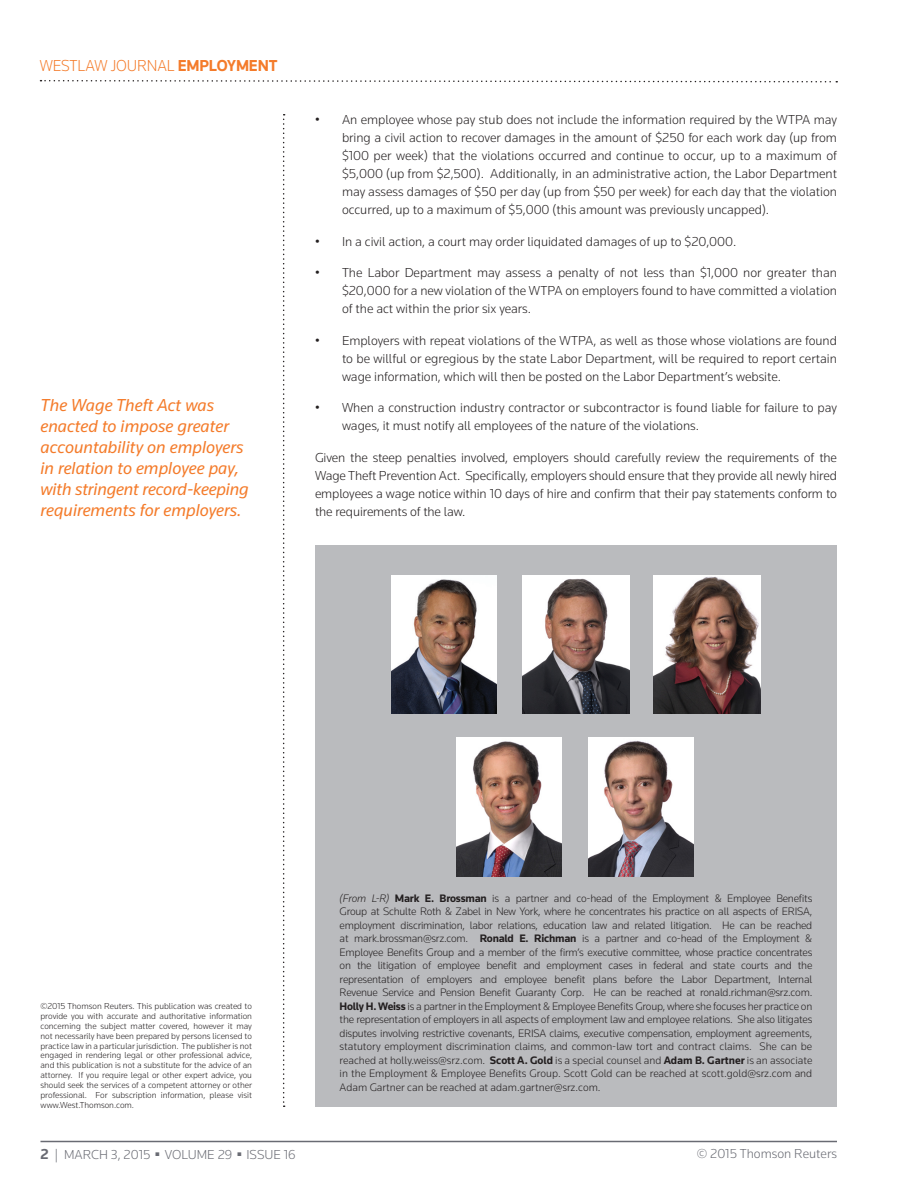
<style>
.page{position:relative;width:918px;height:1188px;background:#fff}
.page>*{position:absolute;margin:0;border:0;box-sizing:border-box;transform-origin:0 0}
.PQ{font:italic 18px/21px "Knowledge";color:#f47b2a}
.Header_L{font:300 16.5px "Knowledge";letter-spacing:-.01em;color:#f47b2a;scale:.95 1}
.t1{font:300 13.5px/18px "Knowledge";color:#231f20;text-align:justify}
.t2{font:300 13.5px "Knowledge";color:#696b73}
.AB{font:300 11.25px/13.5px "Knowledge";color:#231f20;text-align:justify}
.t3{font:300 9px/9.9px "Knowledge";color:#231f20;text-align:justify}
.s1{font-weight:700}
.s2{font-style:italic}
.s3{font-weight:700;font-size:15px}
</style>
<div class="page">
<hr style="left:40px;top:1141px;width:797px;height:1px;background:#696b73">
<svg style="left:40px;top:80px;width:797px;height:3px"></svg>
<svg style="left:283px;top:114px;width:2px;height:993px"></svg>
<div style="left:315px;top:545px;width:522px;height:562px;background:#babbbe"></div>
<img style="left:391px;top:575px;width:105px;height:139px">
<img style="left:522px;top:575px;width:108px;height:139px">
<img style="left:654px;top:575px;width:107px;height:139px">
<img style="left:457px;top:738px;width:105px;height:139px">
<img style="left:588px;top:738px;width:105px;height:139px">
<p class="Header_L" style="left:40px;top:56px;width:252px">WESTLAW JOURNAL <span class="s1">EMPLOYMENT</span></p>
<p class="PQ" style="left:40px;top:395px;width:210px">The Wage Theft Act was enacted to impose greater accountability on employers in relation to employee pay, with stringent record-keeping requirements for employers.</p>
<p class="t1" style="left:342px;top:111px;width:497px;text-indent:-27px">• An employee whose pay stub does not include the information required by the WTPA may bring a civil action to recover damages in the amount of $250 for each work day (up from $100 per week) that the violations occurred and continue to occur, up to a maximum of $5,000 (up from $2,500). Additionally, in an administrative action, the Labor Department may assess damages of $50 per day (up from $50 per week) for each day that the violation occurred, up to a maximum of $5,000 (this amount was previously uncapped).</p>
<p class="t1" style="left:315px;top:232px;width:423px">• In a civil action, a court may order liquidated damages of up to $20,000.</p>
<p class="t1" style="left:342px;top:264px;width:496px;text-indent:-27px">• The Labor Department may assess a penalty of not less than $1,000 nor greater than $20,000 for a new violation of the WTPA on employers found to have committed a violation of the act within the prior six years.</p>
<p class="t1" style="left:342px;top:331px;width:497px;text-indent:-27px">• Employers with repeat violations of the WTPA, as well as those whose violations are found to be willful or egregious by the state Labor Department, will be required to report certain wage information, which will then be posted on the Labor Department’s website.</p>
<p class="t1" style="left:342px;top:399px;width:496px;text-indent:-27px">• When a construction industry contractor or subcontractor is found liable for failure to pay wages, it must notify all employees of the nature of the violations.</p>
<p class="t1" style="left:315px;top:448px;width:524px">Given the steep penalties involved, employers should carefully review the requirements of the Wage Theft Prevention Act. Specifically, employers should ensure that they provide all newly hired employees a wage notice within 10 days of hire and confirm that their pay statements conform to the requirements of the law.</p>
<p class="t3" style="left:40px;top:1001px;width:213px">©2015 Thomson Reuters. This publication was created to provide you with accurate and authoritative information concerning the subject matter covered, however it may not necessarily have been prepared by persons licensed to practice law in a particular jurisdiction. The publisher is not engaged in rendering legal or other professional advice, and this publication is not a substitute for the advice of an attorney. If you require legal or other expert advice, you should seek the services of a competent attorney or other professional. For subscription information, please visit www.West.Thomson.com.</p>
<p class="AB" style="left:340px;top:891px;width:474px"><span class="s2">(From L-R)</span> <span class="s1">Mark E. Brossman</span> is a partner and co-head of the Employment &amp; Employee Benefits Group at Schulte Roth &amp; Zabel in New York, where he concentrates his practice on all aspects of ERISA, employment discrimination, labor relations, education law and related litigation. He can be reached at mark.brossman@srz.com. <span class="s1">Ronald E. Richman</span> is a partner and co-head of the Employment &amp; Employee Benefits Group and a member of the firm’s executive committee, whose practice concentrates on the litigation of employee benefit and employment cases in federal and state courts and the representation of employers and employee benefit plans before the Labor Department, Internal Revenue Service and Pension Benefit Guaranty Corp. He can be reached at ronald.richman@srz.com.<br><span class="s1">Holly H. Weiss</span> is a partner in the Employment &amp; Employee Benefits Group, where she focuses her practice on the representation of employers in all aspects of employment law and employee relations. She also litigates disputes involving restrictive covenants, ERISA claims, executive compensation, employment agreements, statutory employment discrimination claims, and common-law tort and contract claims. She can be reached at holly.weiss@srz.com. <span class="s1">Scott A. Gold</span> is a special counsel and <span class="s1">Adam B. Gartner</span> is an associate in the Employment &amp; Employee Benefits Group. Scott Gold can be reached at scott.gold@srz.com and Adam Gartner can be reached at adam.gartner@srz.com.</p>
<p class="t2" style="left:40px;top:1146px;width:257px"><span class="s3">2</span> | MARCH 3, 2015 ■ VOLUME 29 ■ ISSUE 16</p>
<p class="t2" style="left:697px;top:1145px;width:142px">© 2015 Thomson Reuters</p>
</div>
